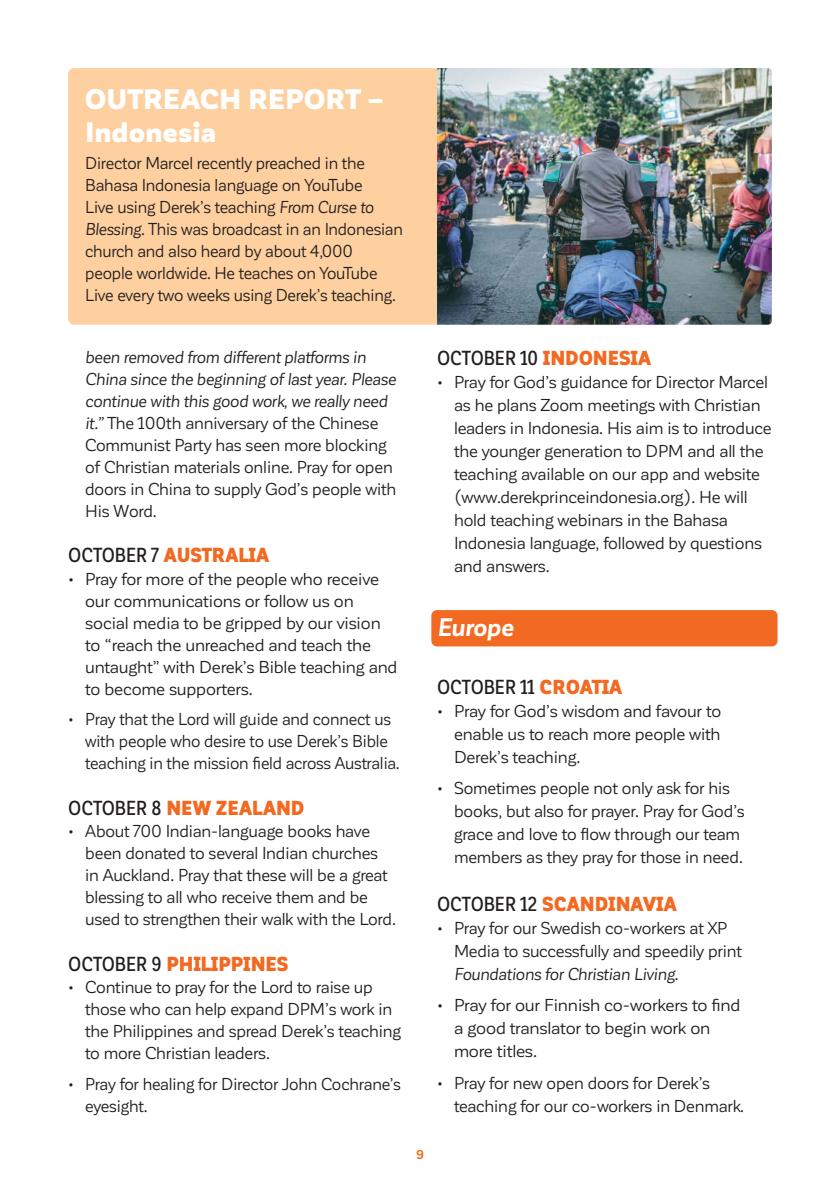
<style>
.page{position:relative;width:840px;height:1191px;background:#fff}
.page>*{position:absolute;margin:0;border:0;box-sizing:border-box;transform-origin:0 0}
.t1{font:900 27.8px/32.6px "Corporative Sans";color:#fff}
.t2{font:italic 700 25px "Corporative Sans";letter-spacing:-.015em;color:#fff}
.t3{font:900 20px "Corporative Sans Alt Cnd";letter-spacing:-.005em;color:#f26921}
.t4{font:500 20px "Corporative Sans Alt Cnd";letter-spacing:-.005em;color:#231f20}
.t5{font:17px/22px "Corporative Sans";letter-spacing:-.01em;color:#231f20}
.t6{font:17px/23px "Corporative Sans";letter-spacing:-.01em;color:#231f20;scale:1.04 1}
.t7{font:700 12.8px "Corporative Sans";color:#f26921}
.s1{font-style:italic}
.s2{font-weight:500;color:#231f20}
.s3{font-weight:900;color:#f26921}
</style>
<div class="page">
<div style="left:431px;top:610px;width:346px;height:36px;background:#f26921;border-radius:6px"></div>
<div style="left:68px;top:68px;width:703px;height:257px;background:#fed0a0;border-radius:6px"></div>
<img style="left:437px;top:68px;width:334px;height:257px">
<h1 class="t1" style="left:85px;top:83px;width:300px">OUTREACH REPORT –<br>Indonesia</h1>
<p class="t5" style="left:85px;top:153px;width:319px">Director Marcel recently preached in the Bahasa Indonesia language on YouTube<br>Live using Derek’s teaching <span class="s1">From Curse to Blessing</span>. This was broadcast in an Indonesian church and also heard by about 4,000 people worldwide. He teaches on YouTube Live every two weeks using Derek’s teaching.</p>
<p class="t5" style="left:85px;top:346px;width:312px"><span class="s1">been removed from different platforms in China since the beginning of last year. Please continue with this good work, we really need it.”</span> The 100th anniversary of the Chinese Communist Party has seen more blocking of Christian materials online. Pray for open doors in China to supply God’s people with His Word.</p>
<p class="t3" style="left:68px;top:544px;width:203px"><span class="s2">OCTOBER 7</span> AUSTRALIA</p>
<p class="t5" style="left:85px;top:568px;width:313px;text-indent:-17px">• Pray for more of the people who receive our communications or follow us on social media to be gripped by our vision to “reach the unreached and teach the untaught” with Derek’s Bible teaching and to become supporters.</p>
<p class="t5" style="left:85px;top:708px;width:316px;text-indent:-17px">• Pray that the Lord will guide and connect us with people who desire to use Derek’s Bible teaching in the mission field across Australia.</p>
<p class="t3" style="left:68px;top:797px;width:238px"><span class="s2">OCTOBER 8</span> NEW ZEALAND</p>
<p class="t5" style="left:85px;top:820px;width:312px;text-indent:-17px">• About 700 Indian-language books have been donated to several Indian churches in Auckland. Pray that these will be a great blessing to all who receive them and be used to strengthen their walk with the Lord.</p>
<p class="t3" style="left:68px;top:952px;width:222px"><span class="s2">OCTOBER 9</span> PHILIPPINES</p>
<p class="t5" style="left:85px;top:976px;width:317px;text-indent:-17px">• Continue to pray for the Lord to raise up those who can help expand DPM’s work in the Philippines and spread Derek’s teaching to more Christian leaders.</p>
<p class="t5" style="left:85px;top:1072px;width:317px;text-indent:-17px">• Pray for healing for Director John Cochrane’s eyesight.</p>
<p class="t4" style="left:437px;top:347px;width:216px">OCTOBER 10 <span class="s3">INDONESIA</span></p>
<p class="t5" style="left:454px;top:371px;width:319px;line-height:23px;text-indent:-17px">• Pray for God’s guidance for Director Marcel as he plans Zoom meetings with Christian leaders in Indonesia. His aim is to introduce the younger generation to DPM and all the teaching available on our app and website (www.derekprinceindonesia.org). He will hold teaching webinars in the Bahasa Indonesia language, followed by questions and answers.</p>
<p class="t7" style="left:416px;top:1147px;width:9px">9</p>
<h2 class="t2" style="left:437px;top:613px;width:78px">Europe</h2>
<p class="t4" style="left:437px;top:676px;width:187px">OCTOBER 11 <span class="s3">CROATIA</span></p>
<p class="t5" style="left:454px;top:699px;width:268px;line-height:23px;text-align:justify;text-indent:-17px">• Pray for God’s wisdom and favour to enable us to reach more people with Derek’s teaching.</p>
<p class="t5" style="left:454px;top:776px;width:292px;line-height:23px;text-indent:-17px">• Sometimes people not only ask for his books, but also for prayer. Pray for God’s grace and love to flow through our team members as they pray for those in need.</p>
<p class="t3" style="left:437px;top:892px;width:241px"><span class="s2">OCTOBER 12</span> SCANDINAVIA</p>
<p class="t5" style="left:454px;top:916px;width:289px;line-height:23px;text-indent:-17px">• Pray for our Swedish co-workers at XP<br>Media to successfully and speedily print<br><span class="s1">Foundations for Christian Living</span>.</p>
<p class="t6" style="left:454px;top:993px;width:277px;text-indent:-17px">• Pray for our Finnish co-workers to find a good translator to begin work on more titles.</p>
<p class="t5" style="left:454px;top:1071px;width:291px;line-height:23px;text-indent:-17px">• Pray for new open doors for Derek’s teaching for our co-workers in Denmark.</p>
</div>
